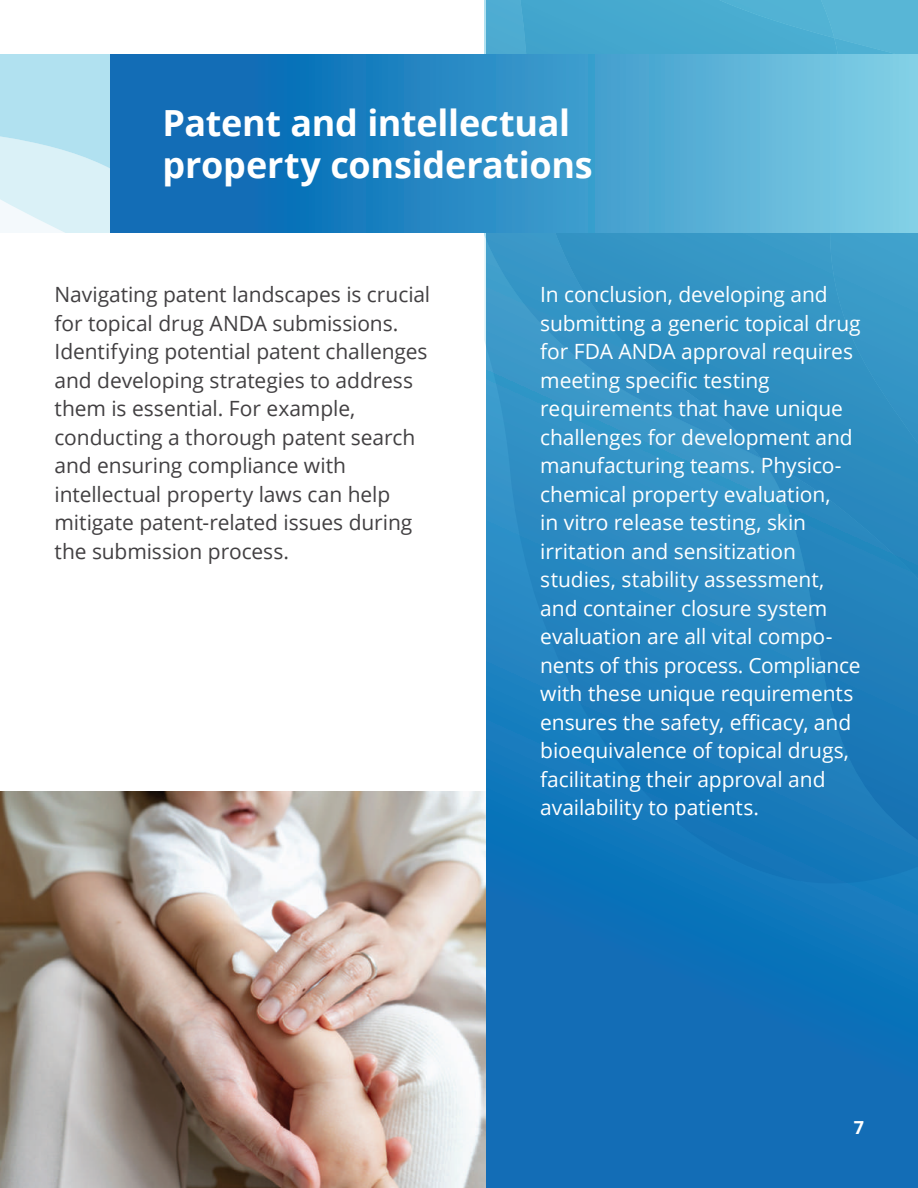
<style>
.page{position:relative;width:918px;height:1188px;background:#fff}
.page>*{position:absolute;margin:0;border:0;box-sizing:border-box;transform-origin:0 0}
.t1{font:700 36px/42px "Open Sans";letter-spacing:-.005em;color:#fff}
.t2{font:21px/28.5px "Open Sans";letter-spacing:-.005em;color:#fff}
.t3{font:21px/28.5px "Open Sans";letter-spacing:-.005em;color:#424042}
.t4{font:700 18px "Open Sans";color:#fff}
</style>
<div class="page">
<img style="left:0;top:792px;width:486px;height:396px">
<div style="left:486px;top:0;width:432px;height:1188px;background:#136db6"></div>
<svg style="left:484px;top:893px;width:434px;height:29px"></svg>
<svg style="left:484px;top:855px;width:434px;height:38px;fill:#0f76b9"></svg>
<svg style="left:484px;top:754px;width:434px;height:101px;fill:#1679ba"></svg>
<svg style="left:484px;top:0;width:434px;height:754px"></svg>
<svg style="left:109px;top:54px;width:809px;height:178px;background:#3995c9"></svg>
<svg style="left:0;top:54px;width:109px;height:178px;background:#c5e8f3"></svg>
<h1 class="t1" style="left:163px;top:101px;width:432px">Patent and intellectual property considerations</h1>
<p class="t3" style="left:55px;top:280px;width:377px">Navigating patent landscapes is crucial for topical drug ANDA submissions.<br>Identifying potential patent challenges and developing strategies to address them is essential. For example, conducting a thorough patent search and ensuring compliance with intellectual property laws can help mitigate patent-related issues during the submission process.</p>
<p class="t2" style="left:540px;top:280px;width:322px">In conclusion, developing and submitting a generic topical drug for FDA ANDA approval requires meeting specific testing requirements that have unique challenges for development and manufacturing teams. Physico&shy;chemical property evaluation,<br>in vitro release testing, skin irritation and sensitization studies, stability assessment, and container closure system evaluation are all vital compo&shy;nents of this process. Compliance with these unique requirements ensures the safety, efficacy, and bioequivalence of topical drugs, facilitating their approval and availability to patients.</p>
<p class="t4" style="left:854px;top:1115px;width:12px">7</p>
</div>
